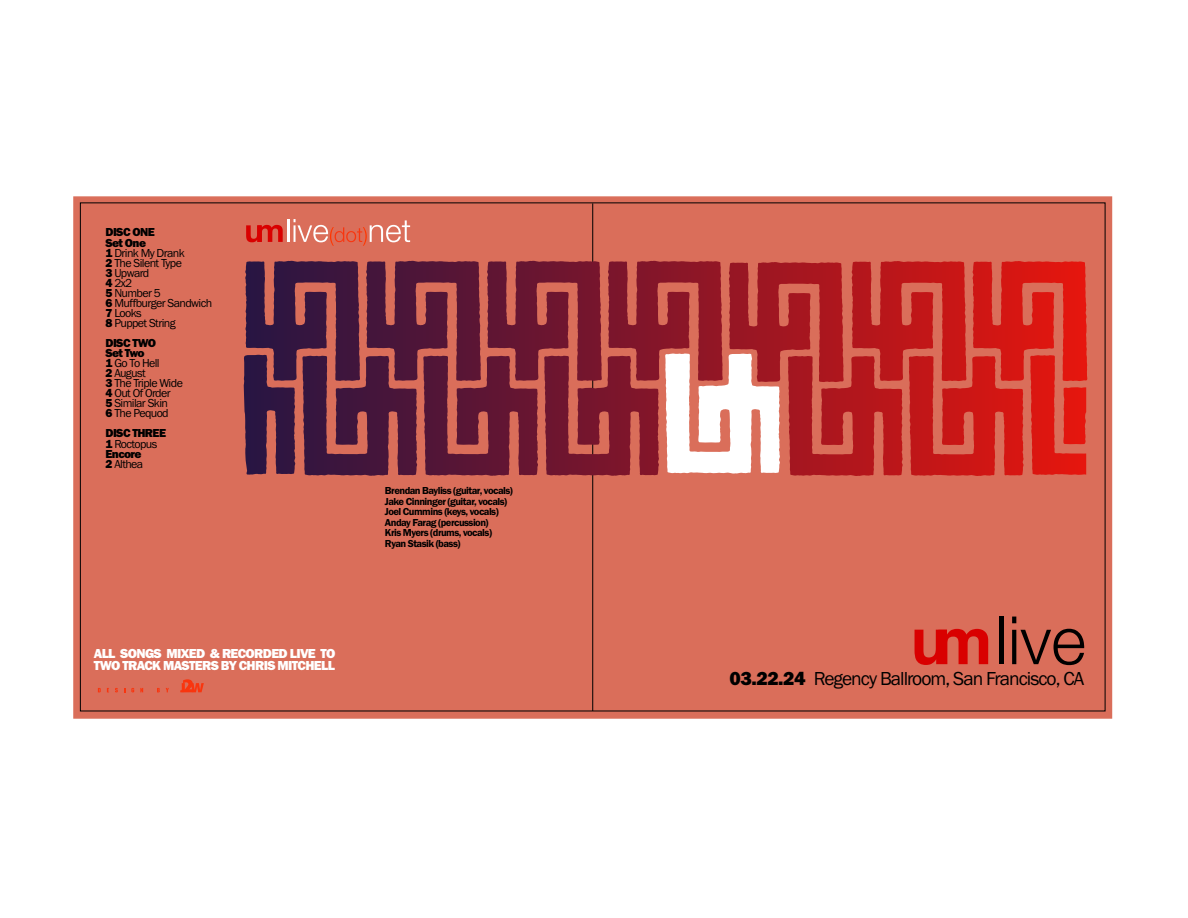
<style>
.page{position:relative;width:1188px;height:918px;background:#fff}
.page>*{position:absolute;margin:0;border:0;box-sizing:border-box;transform-origin:0 0}
.t1{font:19.5px "Franklin Gothic";letter-spacing:-.05em;color:#000}
.t2{font:800 13.5px/12px "Franklin Gothic";letter-spacing:-.05em;color:#fff}
.t3{font:12px/10.1px "Franklin Gothic";letter-spacing:-.05em;color:#000}
.t4{font:800 12px/10.1px "Franklin Gothic";letter-spacing:-.05em;color:#000}
.t5{font:600 10.5px/10.5px "Franklin Gothic";letter-spacing:-.05em;color:#000}
.s1{font-weight:800}
.s2{font-weight:400}
</style>
<div class="page">
<svg style="left:73px;top:196px;width:1039px;height:523px;fill:#da6e5a"></svg>
<hr style="left:592px;top:203px;width:1px;height:508px;background:#000">
<svg style="left:246px;top:225px;width:37px;height:17px"></svg>
<hr style="left:288px;top:219px;width:2px;height:23px;background:#fff">
<svg style="left:294px;top:219px;width:116px;height:27px"></svg>
<svg style="left:915px;top:629px;width:73px;height:36px"></svg>
<hr style="left:1000px;top:617px;width:4px;height:47px;background:#000">
<svg style="left:1012px;top:630px;width:4px;height:34px"></svg>
<svg style="left:1012px;top:617px;width:4px;height:6px"></svg>
<svg style="left:1021px;top:629px;width:63px;height:36px"></svg>
<svg style="left:98px;top:688px;width:3px;height:4px"></svg>
<svg style="left:115px;top:688px;width:3px;height:4px"></svg>
<svg style="left:131px;top:688px;width:3px;height:4px"></svg>
<svg style="left:140px;top:688px;width:3px;height:4px"></svg>
<svg style="left:157px;top:688px;width:3px;height:4px"></svg>
<svg style="left:166px;top:688px;width:3px;height:4px"></svg>
<svg style="left:180px;top:679px;width:24px;height:13px"></svg>
<svg style="left:244px;top:354px;width:842px;height:121px"></svg>
<p class="t3" style="left:106px;top:228px;width:108px"><span class="s1">DISC ONE<br>Set One<br>1</span> Drink My Drank<br><span class="s1">2</span> The Silent Type<br><span class="s1">3</span> Upward<br><span class="s1">4</span> 2x2<br><span class="s1">5</span> Number 5<br><span class="s1">6</span> Muffburger Sandwich<br><span class="s1">7</span> Looks<br><span class="s1">8</span> Puppet String</p>
<p class="t3" style="left:106px;top:339px;width:79px"><span class="s1">DISC TWO<br>Set Two<br>1</span> Go To Hell<br><span class="s1">2</span> August<br><span class="s1">3</span> The Triple Wide<br><span class="s1">4</span> Out Of Order<br><span class="s1">5</span> Similar Skin<br><span class="s1">6</span> The Pequod</p>
<p class="t4" style="left:106px;top:429px;width:62px">DISC THREE<br>1 <span class="s2">Roctopus<br></span>Encore<br>2 <span class="s2">Althea</span></p>
<p class="t2" style="left:94px;top:649px;width:243px">ALL SONGS MIXED &amp; RECORDED LIVE TO<br>TWO TRACK MASTERS BY CHRIS MITCHELL</p>
<p class="t5" style="left:385px;top:486px;width:130px">Brendan Bayliss (guitar, vocals)<br>Jake Cinninger (guitar, vocals)<br>Joel Cummins (keys, vocals)<br>Anday Farag (percussion)<br>Kris Myers (drums, vocals)<br>Ryan Stasik (bass)</p>
<h1 class="t1" style="left:730px;top:671px;width:356px"><span class="s1">03.22.24</span> Regency Ballroom, San Francisco, CA</h1>
</div>
